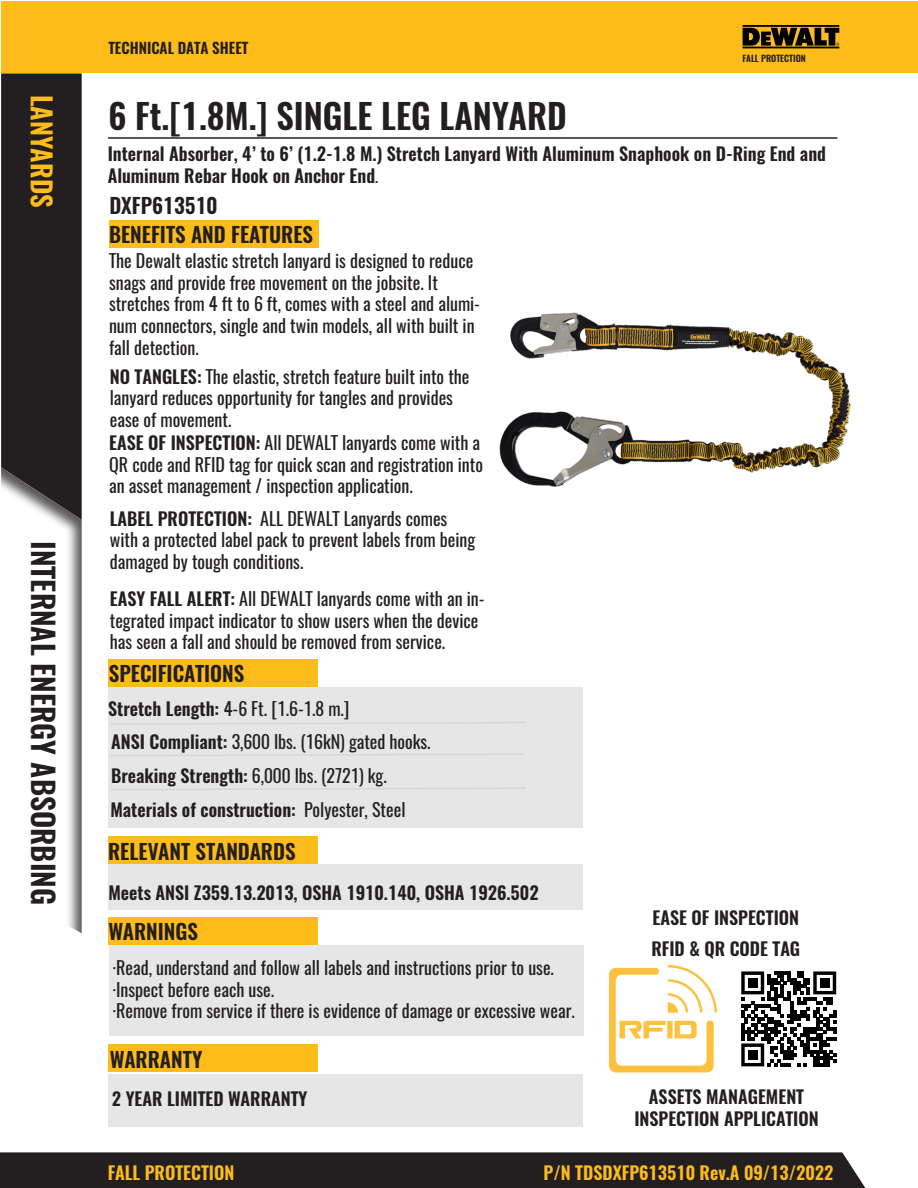
<style>
.page{position:relative;width:918px;height:1188px;background:#fff}
.page>*{position:absolute;margin:0;border:0;box-sizing:border-box;transform-origin:0 0}
.t1{font:34.65px "Brushless Sans";color:#fdc13f;scale:1.06 1}
.t2{font:600 34.5px "Oswald";color:#231f20}
.t3{font:600 30px "Oswald";color:#231f20}
.t4{font:600 27px "Oswald";color:#fdbc19}
.t5{font:600 21px "Oswald";color:#231f20}
.t6{font:18px/21.6px "Oswald";color:#231f20}
.t7{font:600 18px/21.6px "Oswald";color:#231f20}
.t8{font:600 18px "Oswald";color:#fdbc19}
.t9{font:600 15px "Oswald";color:#231f20}
.t10{font:600 9px "Oswald";color:#231f20}
.s1{font-size:13.5px}
.s2{font-weight:600}
.s3{font-weight:400}
</style>
<div class="page">
<img style="left:499px;top:312px;width:352px;height:175px">
<div style="left:108px;top:659px;width:210px;height:28px;background:#fdbc19"></div>
<div style="left:108px;top:837px;width:210px;height:27px;background:#fdbc19"></div>
<div style="left:108px;top:1045px;width:210px;height:27px;background:#fdbc19"></div>
<div style="left:108px;top:917px;width:210px;height:28px;background:#fdbc19"></div>
<div style="left:108px;top:688px;width:475px;height:140px;background:#e6e6e6"></div>
<div style="left:109px;top:865px;width:474px;height:45px;background:#e6e6e6"></div>
<div style="left:108px;top:1074px;width:475px;height:52px;background:#e6e6e6"></div>
<div style="left:109px;top:946px;width:474px;height:90px;background:#e6e6e6"></div>
<svg style="left:111px;top:722px;width:415px;height:3px"></svg>
<svg style="left:110px;top:754px;width:415px;height:2px"></svg>
<svg style="left:111px;top:788px;width:415px;height:2px"></svg>
<div style="left:1px;top:1px;width:917px;height:72px;background:#fdbc19"></div>
<div style="left:1px;top:73px;width:81px;height:393px;background:#231f20"></div>
<div style="left:0;top:466px;width:83px;height:469px;background:#231f20;opacity:.75"></div>
<hr style="left:108px;top:137px;width:729px;height:2px;background:#231f20">
<hr style="left:743px;top:25px;width:96px;height:2px;background:#000">
<svg style="left:743px;top:28px;width:96px;height:18px"></svg>
<hr style="left:743px;top:47px;width:96px;height:1px;background:#000">
<div style="left:0;top:1152px;width:865px;height:36px;background:#231f20"></div>
<div style="left:109px;top:220px;width:210px;height:28px;background:#fdbc19"></div>
<svg style="left:609px;top:965px;width:108px;height:108px"></svg>
<svg style="left:741px;top:971px;width:95px;height:95px"></svg>
<div style="left:748px;top:978px;width:10px;height:10px;background:#000"></div>
<div style="left:820px;top:978px;width:10px;height:10px;background:#000"></div>
<div style="left:748px;top:1050px;width:10px;height:10px;background:#000"></div>
<p class="t4" style="left:61px;top:95px;width:115px;rotate:90deg">LANYARDS</p>
<p class="t3" style="left:64px;top:541px;width:365px;rotate:90deg">INTERNAL ENERGY ABSORBING</p>
<p class="t9" style="left:108px;top:37px;width:142px">TECHNICAL DATA SHEET</p>
<p class="t2" style="left:108px;top:91px;width:460px">6 Ft.[1.8M.] SINGLE LEG LANYARD</p>
<p class="t10" style="left:743px;top:52px;width:65px">FALL PROTECTION</p>
<p class="t7" style="left:108px;top:143px;width:720px">Internal Absorber, 4’ to 6’ (1.2-1.8 M.) Stretch Lanyard With Aluminum Snaphook on D-Ring End and<br>Aluminum Rebar Hook on Anchor End<span class="s1">.</span></p>
<p class="t5" style="left:109px;top:191px;width:110px">DXFP613510</p>
<p class="t5" style="left:109px;top:220px;width:206px">BENEFITS AND FEATURES</p>
<p class="t6" style="left:109px;top:250px;width:373px">The Dewalt elastic stretch lanyard is designed to reduce snags and provide free movement on the jobsite. It stretches from 4 ft to 6 ft, comes with a steel and alumi&shy;num connectors, single and twin models, all with built in fall detection.</p>
<p class="t6" style="left:110px;top:366px;width:361px"><span class="s2">NO TANGLES:</span> The elastic, stretch feature built into the lanyard reduces opportunity for tangles and provides ease of movement.</p>
<p class="t6" style="left:109px;top:432px;width:375px"><span class="s2">EASE OF INSPECTION:</span> All DEWALT lanyards come with a<br>QR code and RFID tag for quick scan and registration into an asset management / inspection application.</p>
<p class="t6" style="left:110px;top:508px;width:367px"><span class="s2">LABEL PROTECTION:</span> ALL DEWALT Lanyards comes with a protected label pack to prevent labels from being damaged by tough conditions.</p>
<p class="t6" style="left:110px;top:588px;width:376px"><span class="s2">EASY FALL ALERT:</span> All DEWALT lanyards come with an in&shy;tegrated impact indicator to show users when the device has seen a fall and should be removed from service.</p>
<p class="t5" style="left:109px;top:659px;width:137px">SPECIFICATIONS</p>
<p class="t6" style="left:108px;top:698px;width:243px"><span class="s2">Stretch Length:</span> 4-6 Ft. [1.6-1.8 m.]</p>
<p class="t6" style="left:111px;top:731px;width:321px"><span class="s2">ANSI Compliant:</span> 3,600 lbs. (16kN) gated hooks.</p>
<p class="t6" style="left:111px;top:765px;width:277px"><span class="s2">Breaking Strength:</span> 6,000 lbs. (2721) kg.</p>
<p class="t7" style="left:110px;top:800px;width:297px">Materials of construction: <span class="s3">Polyester, Steel</span></p>
<p class="t5" style="left:108px;top:836px;width:189px">RELEVANT STANDARDS</p>
<p class="t7" style="left:108px;top:883px;width:432px">Meets ANSI Z359.13.2013, OSHA 1910.140, OSHA 1926.502</p>
<p class="t5" style="left:108px;top:917px;width:91px">WARNINGS</p>
<p class="t6" style="left:113px;top:957px;width:442px">·Read, understand and follow all labels and instructions prior to use.</p>
<p class="t6" style="left:113px;top:979px;width:163px">·Inspect before each use.</p>
<p class="t6" style="left:113px;top:1000px;width:463px">·Remove from service if there is evidence of damage or excessive wear.</p>
<p class="t5" style="left:110px;top:1044px;width:94px">WARRANTY</p>
<p class="t7" style="left:112px;top:1089px;width:197px">2 YEAR LIMITED WARRANTY</p>
<p class="t7" style="left:652px;top:907px;width:148px">EASE OF INSPECTION</p>
<p class="t7" style="left:651px;top:939px;width:150px">RFID &amp; QR CODE TAG</p>
<p class="t1" style="left:619px;top:1007px;width:76px">RFID</p>
<p class="t7" style="left:634px;top:1086px;width:186px;text-align:center">ASSETS MANAGEMENT<br>INSPECTION APPLICATION</p>
<p class="t8" style="left:108px;top:1160px;width:128px">FALL PROTECTION</p>
<p class="t8" style="left:544px;top:1160px;width:291px">P/N TDSDXFP613510 Rev.A 09/13/2022</p>
</div>
